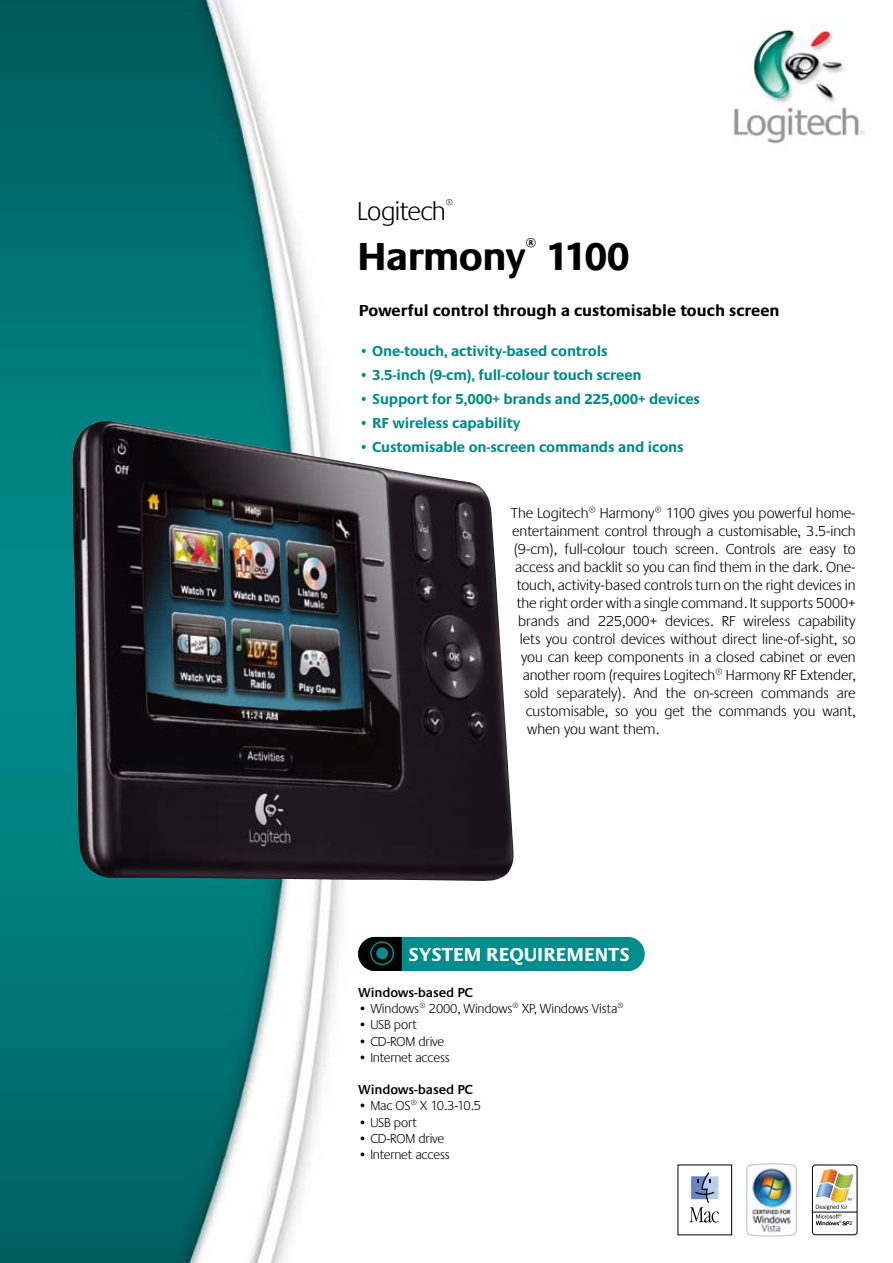
<style>
.page{position:relative;width:893px;height:1263px;background:#fff}
.page>*{position:absolute;margin:0;border:0;box-sizing:border-box;transform-origin:0 0}
.t1{font:700 40.5px "Praxis";letter-spacing:-.02em;color:#000}
.t2{font:300 27px "Praxis";letter-spacing:-.02em;color:#000}
.t3{font:700 19.5px "Praxis CEEF";color:#fff}
.t4{font:700 16.5px "Praxis";color:#000}
.t5{font:300 15px "Praxis";color:#000}
.t6{font:700 15px "Praxis";letter-spacing:-.01em;color:#008d8e}
.t7{font:300 13.5px "Praxis";letter-spacing:-.01em;color:#000}
.t8{font:600 13.5px "Praxis";letter-spacing:-.01em;color:#000}
.t9{font:6.3px "Courier";color:#000}
</style>
<div class="page">
<img style="left:0;top:0;width:484px;height:1263px">
<img style="left:734px;top:29px;width:131px;height:115px">
<div style="left:358px;top:937px;width:287px;height:34px;background:#008d8e;border-radius:17px"></div>
<svg style="left:358px;top:937px;width:44px;height:34px"></svg>
<div style="left:370px;top:941px;width:24px;height:24px;border:2px solid #008d8e;border-radius:50%"></div>
<div style="left:376px;top:947px;width:12px;height:12px;background:#008d8e;border-radius:50%"></div>
<svg style="left:690px;top:1172px;width:29px;height:51px"></svg>
<div style="left:812px;top:1164px;width:45px;height:71px;border:1px solid #000;border-radius:3px"></div>
<hr style="left:812px;top:1212px;width:45px;height:1px;background:#000">
<svg style="left:816px;top:1169px;width:38px;height:56px"></svg>
<img style="left:746px;top:1163px;width:51px;height:74px">
<img style="left:72px;top:421px;width:442px;height:460px">
<h2 class="t2" style="left:357px;top:197px;width:98px">Logitech<sup>®</sup></h2>
<h1 class="t1" style="left:357px;top:234px;width:274px">Harmony<sup>®</sup> 1100</h1>
<p class="t4" style="left:359px;top:301px;width:422px">Powerful control through a customisable touch screen</p>
<p class="t6" style="left:359px;top:343px;width:250px">• One-touch, activity-based controls</p>
<p class="t6" style="left:359px;top:367px;width:284px">• 3.5-inch (9-cm), full-colour touch screen</p>
<p class="t6" style="left:359px;top:391px;width:343px">• Support for 5,000+ brands and 225,000+ devices</p>
<p class="t6" style="left:359px;top:415px;width:163px">• RF wireless capability</p>
<p class="t6" style="left:359px;top:439px;width:327px">• Customisable on-screen commands and icons</p>
<p class="t5" style="left:511px;top:506px;width:346px">The Logitech® Harmony® 1100 gives you powerful home-</p>
<p class="t5" style="left:512px;top:524px;width:345px">entertainment control through a customisable, 3.5-inch</p>
<p class="t5" style="left:514px;top:542px;width:344px">(9-cm), full-colour touch screen. Controls are easy to</p>
<p class="t5" style="left:515px;top:560px;width:342px">access and backlit so you can find them in the dark. One-</p>
<p class="t5" style="left:517px;top:578px;width:341px">touch, activity-based controls turn on the right devices in</p>
<p class="t5" style="left:517px;top:596px;width:341px">the right order with a single command. It supports 5000+</p>
<p class="t5" style="left:518px;top:614px;width:339px">brands and 225,000+ devices. RF wireless capability</p>
<p class="t5" style="left:520px;top:632px;width:338px">lets you control devices without direct line-of-sight, so</p>
<p class="t5" style="left:521px;top:650px;width:336px">you can keep components in a closed cabinet or even</p>
<p class="t5" style="left:523px;top:668px;width:334px">another room (requires Logitech® Harmony RF Extender,</p>
<p class="t5" style="left:524px;top:686px;width:333px">sold separately). And the on-screen commands are</p>
<p class="t5" style="left:526px;top:704px;width:331px">customisable, so you get the commands you want,</p>
<p class="t5" style="left:527px;top:722px;width:134px">when you want them.</p>
<h3 class="t3" style="left:408px;top:943px;width:223px">SYSTEM REQUIREMENTS</h3>
<p class="t8" style="left:358px;top:985px;width:116px">Windows-based PC</p>
<p class="t7" style="left:358px;top:1001px;width:267px">• Windows® 2000, Windows® XP, Windows Vista®</p>
<p class="t7" style="left:358px;top:1018px;width:60px">• USB port</p>
<p class="t7" style="left:358px;top:1034px;width:88px">• CD-ROM drive</p>
<p class="t7" style="left:358px;top:1050px;width:93px">• Internet access</p>
<p class="t8" style="left:358px;top:1082px;width:116px">Windows-based PC</p>
<p class="t7" style="left:358px;top:1099px;width:124px">• Mac OS® X 10.3-10.5</p>
<p class="t7" style="left:358px;top:1115px;width:60px">• USB port</p>
<p class="t7" style="left:358px;top:1131px;width:88px">• CD-ROM drive</p>
<p class="t7" style="left:358px;top:1147px;width:93px">• Internet access</p>
<p class="t9" style="left:849px;top:1218px;width:5px">2</p>
</div>
